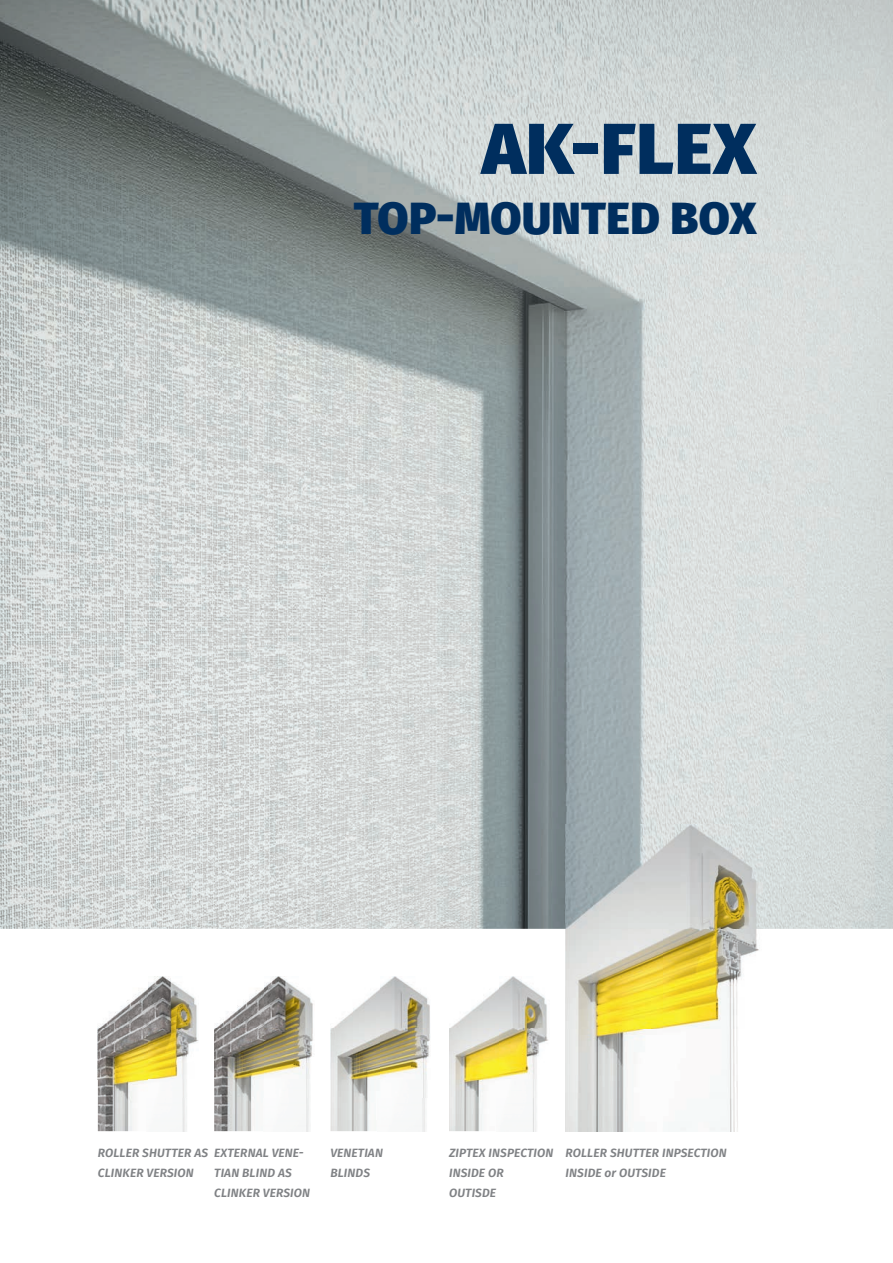
<style>
.page{position:relative;width:893px;height:1263px;background:#fff}
.page>*{position:absolute;margin:0;border:0;box-sizing:border-box;transform-origin:0 0}
.t1{font:800 72px "Fira Sans";letter-spacing:.01em;color:#002e5e}
.t2{font:800 45px "Fira Sans";letter-spacing:.01em;color:#002e5e}
.t3{font:italic 600 12px/20.2px "Fira Sans";letter-spacing:.01em;color:#808285}
</style>
<div class="page">
<img style="left:0;top:0;width:893px;height:929px">
<img style="left:214px;top:977px;width:99px;height:154px">
<img style="left:565px;top:825px;width:197px;height:306px">
<img style="left:330px;top:977px;width:100px;height:154px">
<img style="left:377px;top:1098px;width:53px;height:33px">
<img style="left:98px;top:977px;width:100px;height:154px">
<img style="left:449px;top:977px;width:99px;height:102px">
<img style="left:449px;top:1079px;width:49px;height:52px">
<img style="left:532px;top:1079px;width:5px;height:19px">
<img style="left:497px;top:1098px;width:40px;height:33px">
<h1 class="t1" style="left:482px;top:84px;width:276px">AK-FLEX</h1>
<h2 class="t2" style="left:354px;top:178px;width:404px">TOP-MOUNTED BOX</h2>
<p class="t3" style="left:214px;top:1142px;width:97px">EXTERNAL VENE-<br>TIAN BLIND AS<br>CLINKER VERSION</p>
<p class="t3" style="left:566px;top:1142px;width:163px">ROLLER SHUTTER INPSECTION<br>INSIDE or OUTSIDE</p>
<p class="t3" style="left:98px;top:1142px;width:112px">ROLLER SHUTTER AS<br>CLINKER VERSION</p>
<p class="t3" style="left:449px;top:1142px;width:106px">ZIPTEX INSPECTION<br>INSIDE OR<br>OUTISDE</p>
<p class="t3" style="left:330px;top:1142px;width:54px">VENETIAN<br>BLINDS</p>
</div>
